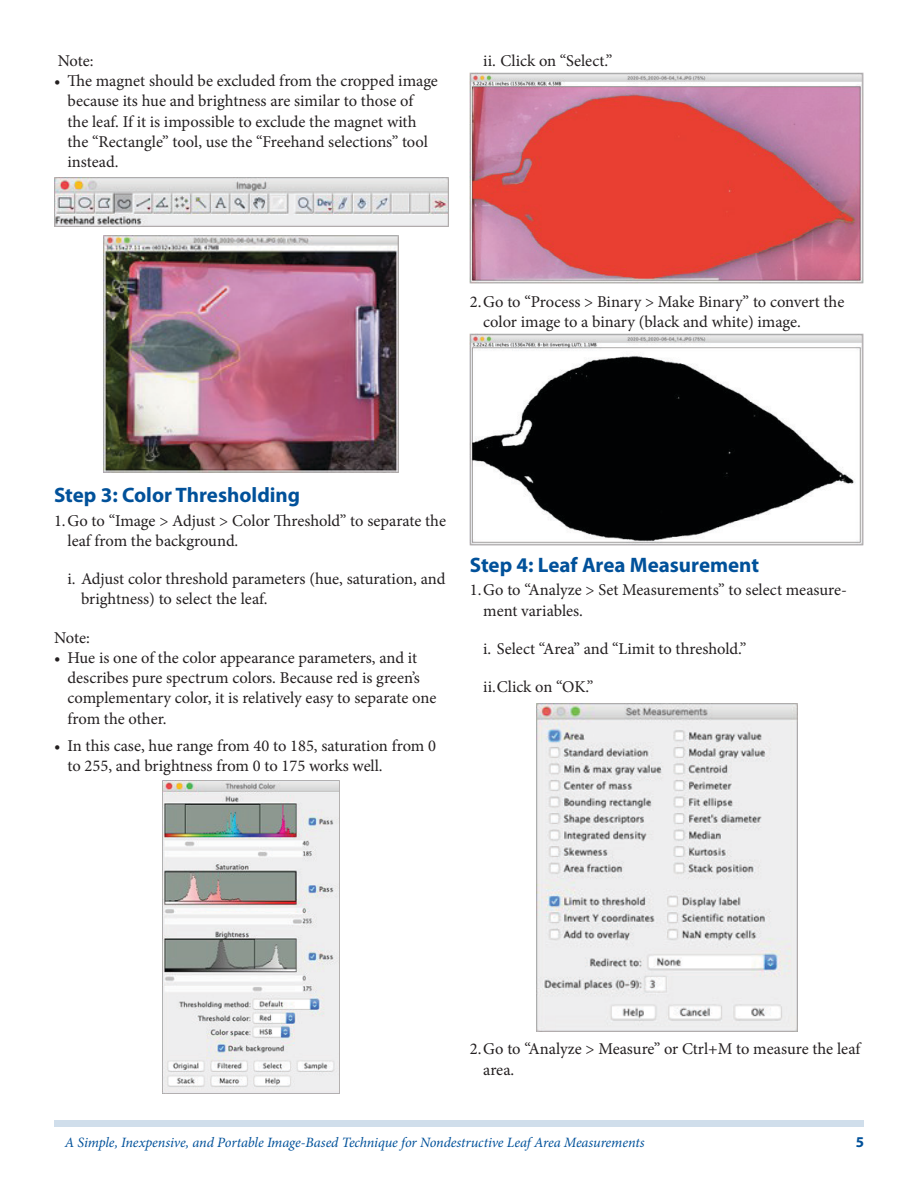
<style>
.page{position:relative;width:918px;height:1188px;background:#fff}
.page>*{position:absolute;margin:0;border:0;box-sizing:border-box;transform-origin:0 0}
.SectionHeading1{font:700 21px "Myriad Pro";color:#01519a}
.BlockParagraph{font:16.5px/20.2px "Minion Pro";letter-spacing:-.005em;color:#231f20}
.t1{font:700 15px "Myriad Pro";color:#01519a}
.RunningTitleItalics{font:italic 14.25px "Minion Pro";letter-spacing:-.01em;color:#01519a}
</style>
<div class="page">
<div style="left:54px;top:1120px;width:810px;height:7px;background:#d0deeb"></div>
<img style="left:54px;top:178px;width:394px;height:49px">
<img style="left:104px;top:235px;width:295px;height:238px">
<img style="left:162px;top:781px;width:178px;height:313px">
<img style="left:470px;top:72px;width:394px;height:212px">
<img style="left:470px;top:334px;width:394px;height:212px">
<img style="left:536px;top:703px;width:261px;height:328px">
<p class="BlockParagraph" style="left:58px;top:51px;width:37px">Note:</p>
<p class="BlockParagraph" style="left:68px;top:71px;width:372px;text-indent:-14px">• The magnet should be excluded from the cropped image because its hue and brightness are similar to those of the leaf. If it is impossible to exclude the magnet with the “Rectangle” tool, use the “Freehand selections” tool instead.</p>
<p class="BlockParagraph" style="left:483px;top:51px;width:131px">ii. Click on “Select.”</p>
<p class="BlockParagraph" style="left:483px;top:291px;width:363px;text-indent:-14px">2.Go to “Process &gt; Binary &gt; Make Binary” to convert the color image to a binary (black and white) image.</p>
<p class="SectionHeading1" style="left:54px;top:481px;width:248px">Step 3: Color Thresholding</p>
<p class="BlockParagraph" style="left:68px;top:510px;width:380px;text-indent:-14px">1.Go to “Image &gt; Adjust &gt; Color Threshold” to separate the leaf from the background.</p>
<p class="BlockParagraph" style="left:81px;top:569px;width:366px;text-indent:-14px">i. Adjust color threshold parameters (hue, saturation, and brightness) to select the leaf.</p>
<p class="BlockParagraph" style="left:54px;top:627px;width:37px">Note:</p>
<p class="BlockParagraph" style="left:68px;top:647px;width:370px;text-indent:-14px">• Hue is one of the color appearance parameters, and it describes pure spectrum colors. Because red is green’s complementary color, it is relatively easy to separate one from the other.</p>
<p class="BlockParagraph" style="left:68px;top:736px;width:370px;text-indent:-14px">• In this case, hue range from 40 to 185, saturation from 0 to 255, and brightness from 0 to 175 works well.</p>
<p class="SectionHeading1" style="left:470px;top:551px;width:291px">Step 4: Leaf Area Measurement</p>
<p class="BlockParagraph" style="left:483px;top:580px;width:365px;text-indent:-14px">1.Go to “Analyze &gt; Set Measurements” to select measure&shy;ment variables.</p>
<p class="BlockParagraph" style="left:483px;top:638px;width:265px">i. Select “Area” and “Limit to threshold.”</p>
<p class="BlockParagraph" style="left:483px;top:677px;width:112px">ii.Click on “OK.”</p>
<p class="BlockParagraph" style="left:483px;top:1039px;width:379px;text-indent:-14px">2.Go to “Analyze &gt; Measure” or Ctrl+M to measure the leaf area.</p>
<p class="RunningTitleItalics" style="left:65px;top:1133px;width:581px">A Simple, Inexpensive, and Portable Image-Based Technique for Nondestructive Leaf Area Measurements</p>
<p class="t1" style="left:856px;top:1133px;width:10px">5</p>
</div>
